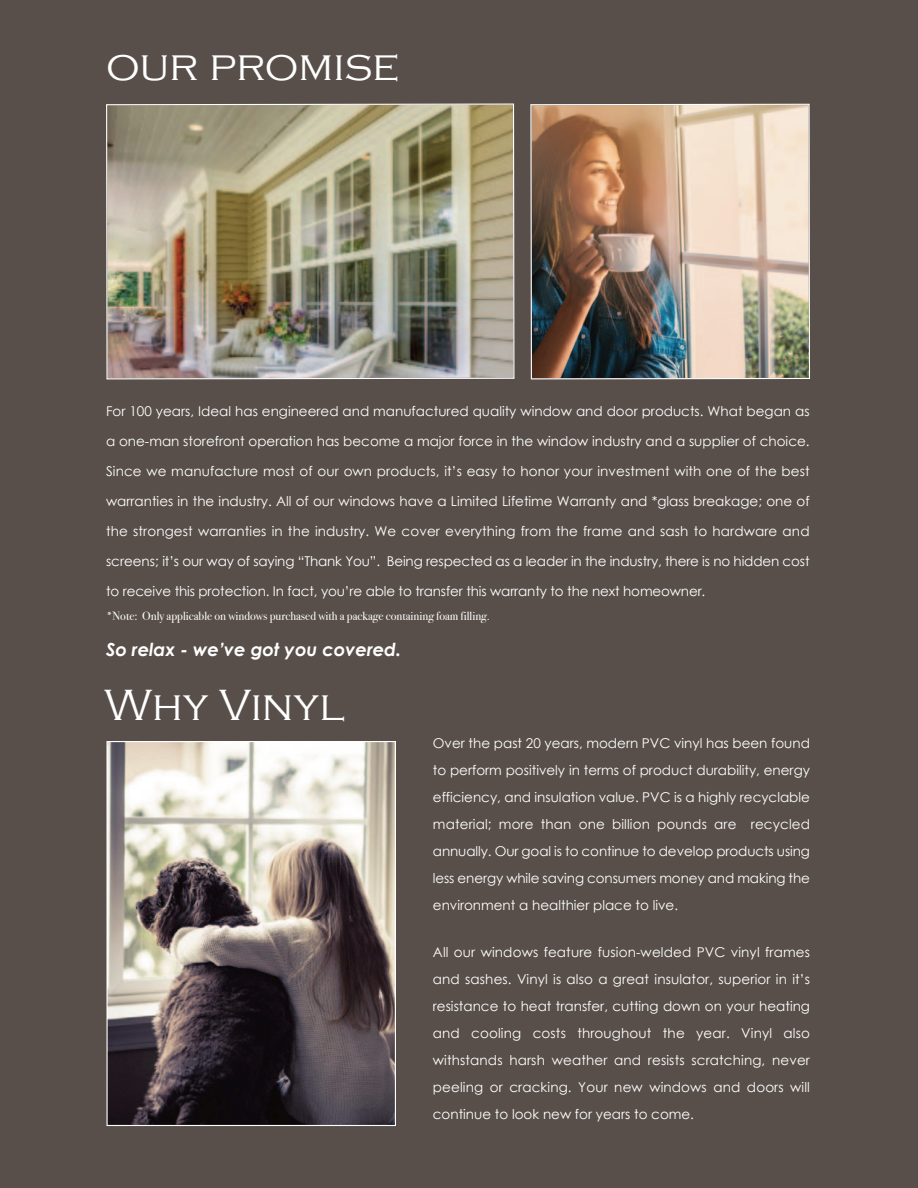
<style>
.page{position:relative;width:918px;height:1188px;background:#584f4a}
.page>*{position:absolute;margin:0;border:0;box-sizing:border-box;transform-origin:0 0}
.t1{font:300 45px "Copperplate Gothic";color:#fff}
.t2{font:italic 700 18px "Century Gothic";color:#fff}
.t3{font:13.5px/27px "Century Gothic";color:#fff;text-align:justify}
.t4{font:12px "Bodoni Svty Two ITCTT";color:#fff}
</style>
<div class="page">
<img style="left:106px;top:103px;width:409px;height:277px">
<img style="left:532px;top:106px;width:276px;height:271px">
<div style="left:530px;top:104px;width:280px;height:275px;border:1px solid #fff"></div>
<img style="left:108px;top:743px;width:286px;height:381px">
<div style="left:106px;top:741px;width:290px;height:385px;border:1px solid #fff"></div>
<p class="t1" style="left:106px;top:41px;width:295px">our promise</p>
<p class="t3" style="left:106px;top:397px;width:705px">For 100 years, Ideal has engineered and manufactured quality window and door products. What began as</p>
<p class="t3" style="left:106px;top:427px;width:705px">a one-man storefront operation has become a major force in the window industry and a supplier of choice.</p>
<p class="t3" style="left:106px;top:457px;width:705px">Since we manufacture most of our own products, it’s easy to honor your investment with one of the best</p>
<p class="t3" style="left:106px;top:487px;width:705px">warranties in the industry. All of our windows have a Limited Lifetime Warranty and *glass breakage; one of</p>
<p class="t3" style="left:106px;top:517px;width:705px">the strongest warranties in the industry. We cover everything from the frame and sash to hardware and</p>
<p class="t3" style="left:106px;top:547px;width:705px">screens; it’s our way of saying “Thank You”. Being respected as a leader in the industry, there is no hidden cost</p>
<p class="t3" style="left:106px;top:577px;width:601px">to receive this protection. In fact, you’re able to transfer this warranty to the next homeowner.</p>
<p class="t4" style="left:106px;top:609px;width:385px">*Note: Only applicable on windows purchased with a package containing foam filling.</p>
<p class="t2" style="left:106px;top:638px;width:297px">So relax - we’ve got you covered.</p>
<p class="t1" style="left:105px;top:681px;width:242px">Why Vinyl</p>
<p class="t3" style="left:433px;top:729px;width:379px">Over the past 20 years, modern PVC vinyl has been found to perform positively in terms of product durability, energy efficiency, and insulation value. PVC is a highly recyclable material; more than one billion pounds are recycled annually. Our goal is to continue to develop products using less energy while saving consumers money and making the environment a healthier place to live.</p>
<p class="t3" style="left:433px;top:938px;width:379px">All our windows feature fusion-welded PVC vinyl frames and sashes. Vinyl is also a great insulator, superior in it’s resistance to heat transfer, cutting down on your heating and cooling costs throughout the year. Vinyl also withstands harsh weather and resists scratching, never peeling or cracking. Your new windows and doors will continue to look new for years to come.</p>
</div>
